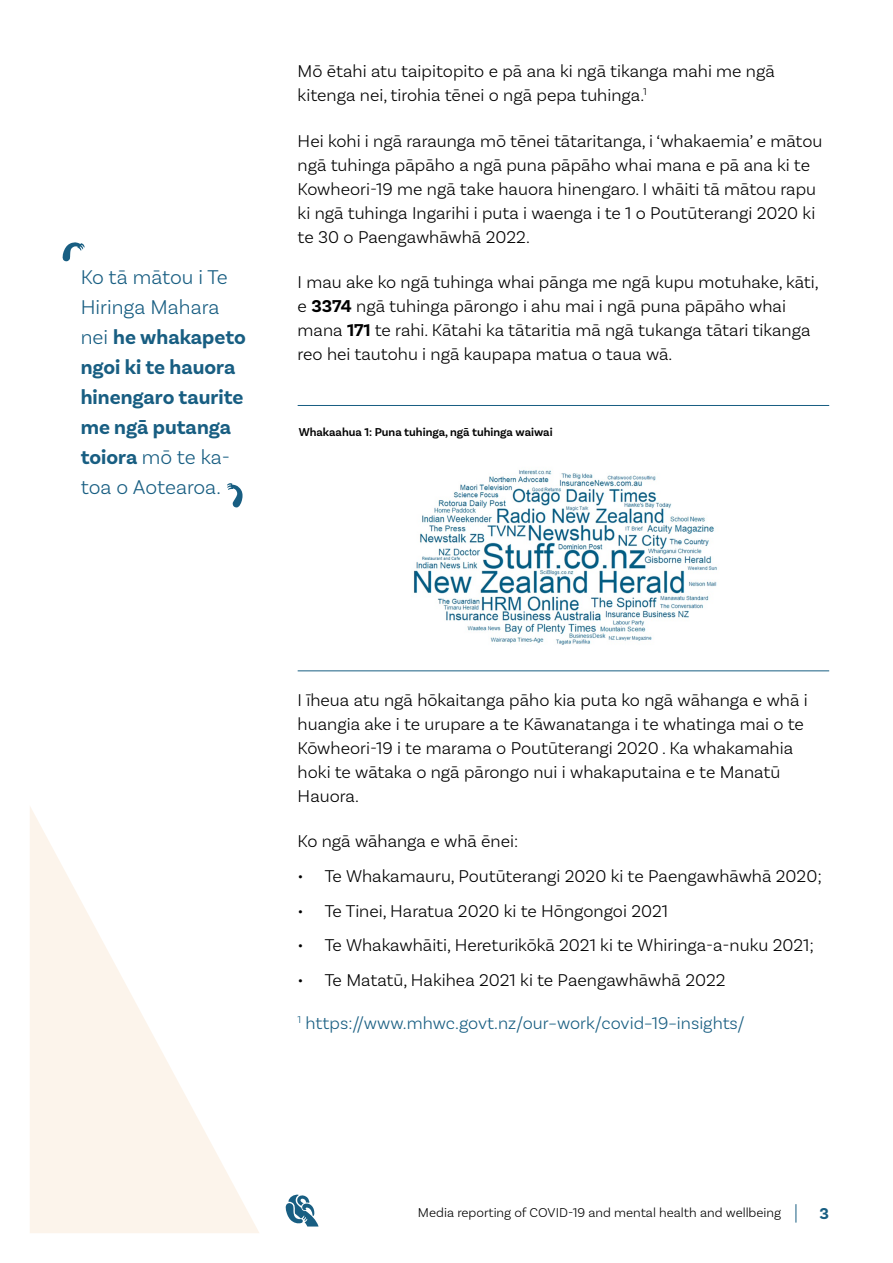
<style>
.page{position:relative;width:893px;height:1263px;background:#fff}
.page>*{position:absolute;margin:0;border:0;box-sizing:border-box;transform-origin:0 0}
.t1{font:700 21px/30px "Basic Sans";color:#185e82}
.Body_Copy{font:300 18px/24px "Basic Sans";color:#000}
.Footnote{font:300 18px "Basic Sans";color:#185e82}
.Body_Before_Bullet{font:300 18px "Basic Sans";color:#000}
.t2{font:700 16.5px "Basic Sans";color:#185e82}
.t3{font:300 13.5px "Basic Sans";color:#000}
.t4{font:600 12px "Basic Sans";color:#000}
.s1{font-weight:300}
.s2{font-weight:700}
</style>
<div class="page">
<svg style="left:285px;top:1194px;width:34px;height:32px"></svg>
<svg style="left:796px;top:1204px;width:1px;height:18px"></svg>
<svg style="left:62px;top:242px;width:23px;height:19px"></svg>
<svg style="left:227px;top:483px;width:16px;height:24px"></svg>
<img style="left:413px;top:470px;width:304px;height:175px">
<hr style="left:298px;top:670px;width:531px;height:1px;background:#185e82">
<hr style="left:298px;top:405px;width:531px;height:1px;background:#185e82">
<svg style="left:30px;top:807px;width:229px;height:426px;fill:#fcf4ec"></svg>
<p class="t1" style="left:81px;top:262px;width:167px"><span class="s1">Ko tā mātou i Te<br>Hiringa Mahara nei</span> he whakapeto ngoi ki te hauora hinengaro taurite me ngā putanga toiora <span class="s1">mō te ka&shy;toa o Aotearoa.</span></p>
<p class="Body_Copy" style="left:298px;top:59px;width:479px">Mō ētahi atu taipitopito e pā ana ki ngā tikanga mahi me ngā kitenga nei, tirohia tēnei o ngā pepa tuhinga.<sup>1</sup></p>
<p class="Body_Copy" style="left:298px;top:128px;width:526px">Hei kohi i ngā raraunga mō tēnei tātaritanga, i ‘whakaemia’ e mātou ngā tuhinga pāpāho a ngā puna pāpāho whai mana e pā ana ki te Kowheori-19 me ngā take hauora hinengaro. I whāiti tā mātou rapu ki ngā tuhinga Ingarihi i puta i waenga i te 1 o Poutūterangi 2020 ki te 30 o Paengawhāwhā 2022.</p>
<p class="Body_Copy" style="left:298px;top:270px;width:523px">I mau ake ko ngā tuhinga whai pānga me ngā kupu motuhake, kāti, e <span class="s2">3374</span> ngā tuhinga pārongo i ahu mai i ngā puna pāpāho whai mana <span class="s2">171</span> te rahi. Kātahi ka tātaritia mā ngā tukanga tātari tikanga reo hei tautohu i ngā kaupapa matua o taua wā.</p>
<p class="t4" style="left:299px;top:425px;width:256px">Whakaahua 1: Puna tuhinga, ngā tuhinga waiwai</p>
<p class="Body_Copy" style="left:298px;top:688px;width:512px">I īheua atu ngā hōkaitanga pāho kia puta ko ngā wāhanga e whā i huangia ake i te urupare a te Kāwanatanga i te whatinga mai o te Kōwheori-19 i te marama o Poutūterangi 2020 . Ka whakamahia hoki te wātaka o ngā pārongo nui i whakaputaina e te Manatū Hauora.</p>
<p class="Body_Before_Bullet" style="left:298px;top:830px;width:222px">Ko ngā wāhanga e whā ēnei:</p>
<p class="Body_Copy" style="left:298px;top:864px;width:526px">• Te Whakamauru, Poutūterangi 2020 ki te Paengawhāwhā 2020;</p>
<p class="Body_Copy" style="left:298px;top:898px;width:372px">• Te Tinei, Haratua 2020 ki te Hōngongoi 2021</p>
<p class="Body_Copy" style="left:298px;top:933px;width:518px">• Te Whakawhāiti, Hereturikōkā 2021 ki te Whiringa-a-nuku 2021;</p>
<p class="Body_Copy" style="left:298px;top:967px;width:429px">• Te Matatū, Hakihea 2021 ki te Paengawhāwhā 2022</p>
<p class="Footnote" style="left:298px;top:1012px;width:449px"><sup>1</sup> https://www.mhwc.govt.nz/our–work/covid–19–insights/</p>
<p class="t3" style="left:418px;top:1204px;width:365px">Media reporting of COVID-19 and mental health and wellbeing</p>
<p class="t2" style="left:820px;top:1203px;width:11px">3</p>
</div>
